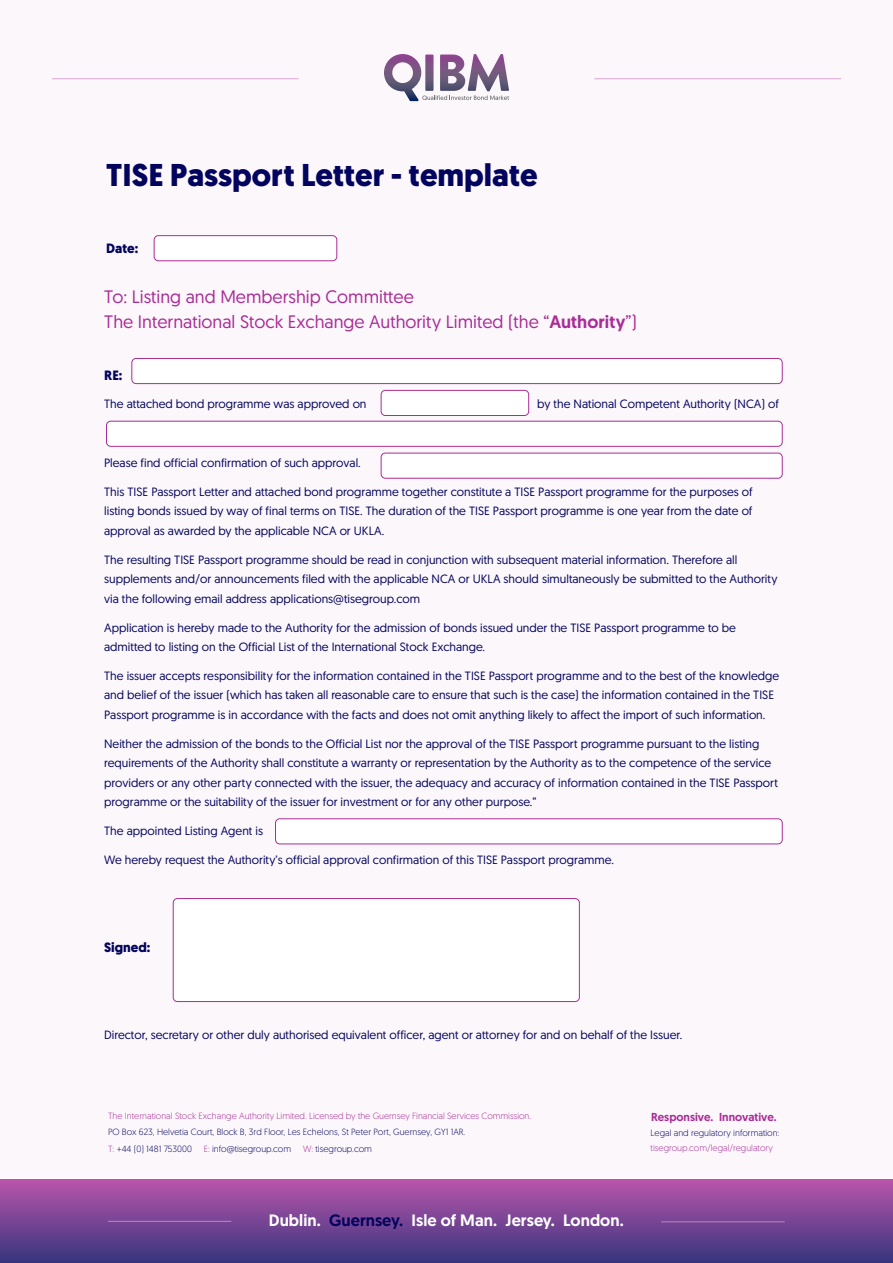
<style>
.page{position:relative;width:893px;height:1263px;background:#fcf7fb}
.page>*{position:absolute;margin:0;border:0;box-sizing:border-box;transform-origin:0 0}
.t1{font:700 31.5px "Geomanist";color:#03045e}
.t2{font:18px/25.5px "Geomanist";color:#a92d97}
.t3{font:500 16.5px "Geomanist";letter-spacing:.005em;color:#fff}
.t4{font:700 13.5px "Geomanist";color:#03045e}
.t5{font:12px/19.5px "Geomanist";color:#03045e}
.t6{font:500 11.55px "Geomanist";color:#a92d97}
.t7{font:300 9px/16.5px "Geomanist";color:#03045e}
.t8{font:300 9px "Geomanist";color:#a92d97}
.s1{font-weight:500}
.s2{color:#a92d97}
.s3{color:#03045e}
</style>
<div class="page">
<div style="left:0;top:1179px;width:893px;height:84px;background:linear-gradient(to bottom,#ba55ab,#38357e)"></div>
<hr style="left:108px;top:1221px;width:123px;height:1px;background:#fff">
<hr style="left:661px;top:1221px;width:124px;height:1px;background:#fff">
<div style="left:154px;top:236px;width:183px;height:25px;background:#fff;border-radius:4px"></div>
<div style="left:154px;top:235px;width:183px;height:26px;border:1px solid #a92d97;border-radius:4px"></div>
<div style="left:132px;top:358px;width:650px;height:26px;background:#fff;border-radius:4px"></div>
<div style="left:132px;top:358px;width:650px;height:26px;border:1px solid #a92d97;border-radius:4px"></div>
<div style="left:381px;top:390px;width:148px;height:25px;background:#fff;border-radius:4px"></div>
<div style="left:381px;top:390px;width:148px;height:26px;border:1px solid #a92d97;border-radius:4px"></div>
<div style="left:106px;top:421px;width:676px;height:25px;background:#fff;border-radius:4px"></div>
<div style="left:106px;top:421px;width:676px;height:25px;border:1px solid #a92d97;border-radius:4px"></div>
<div style="left:381px;top:453px;width:401px;height:25px;background:#fff;border-radius:4px"></div>
<div style="left:381px;top:453px;width:401px;height:25px;border:1px solid #a92d97;border-radius:4px"></div>
<div style="left:276px;top:819px;width:506px;height:25px;background:#fff;border-radius:4px"></div>
<div style="left:275px;top:819px;width:507px;height:25px;border:1px solid #a92d97;border-radius:4px"></div>
<div style="left:173px;top:898px;width:406px;height:103px;background:#fff;border-radius:4px"></div>
<div style="left:173px;top:898px;width:407px;height:104px;border:1px solid #a92d97;border-radius:4px"></div>
<hr style="left:52px;top:78px;width:247px;height:1px;background:#a92d97">
<hr style="left:594px;top:78px;width:247px;height:1px;background:#a92d97">
<svg style="left:384px;top:54px;width:125px;height:47px"></svg>
<h1 class="t1" style="left:106px;top:154px;width:433px">TISE Passport Letter - template</h1>
<p class="t4" style="left:106px;top:240px;width:33px">Date:</p>
<h2 class="t2" style="left:104px;top:283px;width:534px">To: Listing and Membership Committee<br>The International Stock Exchange Authority Limited (the “<span class="s1">Authority</span>”)</h2>
<p class="t4" style="left:104px;top:366px;width:20px">RE:</p>
<p class="t5" style="left:104px;top:394px;width:264px">The attached bond programme was approved on</p>
<p class="t5" style="left:537px;top:394px;width:243px">by the National Competent Authority (NCA) of</p>
<p class="t5" style="left:104px;top:453px;width:258px">Please find official confirmation of such approval.</p>
<p class="t5" style="left:104px;top:481px;width:650px;text-align:justify">This TISE Passport Letter and attached bond programme together constitute a TISE Passport programme for the purposes of listing bonds issued by way of final terms on TISE. The duration of the TISE Passport programme is one year from the date of approval as awarded by the applicable NCA or UKLA.</p>
<p class="t5" style="left:104px;top:549px;width:675px">The resulting TISE Passport programme should be read in conjunction with subsequent material information. Therefore all supplements and/or announcements filed with the applicable NCA or UKLA should simultaneously be submitted to the Authority via the following email address applications@tisegroup.com</p>
<p class="t5" style="left:104px;top:617px;width:633px">Application is hereby made to the Authority for the admission of bonds issued under the TISE Passport programme to be admitted to listing on the Official List of the International Stock Exchange.</p>
<p class="t5" style="left:104px;top:665px;width:676px">The issuer accepts responsibility for the information contained in the TISE Passport programme and to the best of the knowledge and belief of the issuer (which has taken all reasonable care to ensure that such is the case) the information contained in the TISE<br>Passport programme is in accordance with the facts and does not omit anything likely to affect the import of such information.</p>
<p class="t5" style="left:104px;top:733px;width:675px">Neither the admission of the bonds to the Official List nor the approval of the TISE Passport programme pursuant to the listing requirements of the Authority shall constitute a warranty or representation by the Authority as to the competence of the service providers or any other party connected with the issuer, the adequacy and accuracy of information contained in the TISE Passport programme or the suitability of the issuer for investment or for any other purpose.”</p>
<p class="t5" style="left:104px;top:821px;width:160px">The appointed Listing Agent is</p>
<p class="t5" style="left:104px;top:850px;width:511px">We hereby request the Authority’s official approval confirmation of this TISE Passport programme.</p>
<p class="t4" style="left:104px;top:938px;width:48px">Signed:</p>
<p class="t5" style="left:104px;top:1024px;width:580px">Director, secretary or other duly authorised equivalent officer, agent or attorney for and on behalf of the Issuer.</p>
<p class="t8" style="left:108px;top:1110px;width:425px">The International Stock Exchange Authority Limited. Licensed by the Guernsey Financial Services Commission.</p>
<p class="t7" style="left:108px;top:1123px;width:359px">PO Box 623, Helvetia Court, Block B, 3rd Floor, Les Echelons, St Peter Port, Guernsey, GY1 1AR.<br><span class="s2">T:</span> +44 (0) 1481 753000</p>
<p class="t7" style="left:204px;top:1140px;width:89px"><span class="s2">E:</span> info@tisegroup.com</p>
<p class="t7" style="left:303px;top:1140px;width:70px"><span class="s2">W:</span> tisegroup.com</p>
<h3 class="t3" style="left:269px;top:1209px;width:357px">Dublin. <span class="s3">Guernsey.</span> Isle of Man. Jersey. London.</h3>
<p class="t6" style="left:651px;top:1109px;width:127px">Responsive. Innovative.</p>
<p class="t7" style="left:651px;top:1124px;width:130px">Legal and regulatory information:</p>
<p class="t8" style="left:651px;top:1142px;width:124px">tisegroup.com/legal/regulatory</p>
</div>
